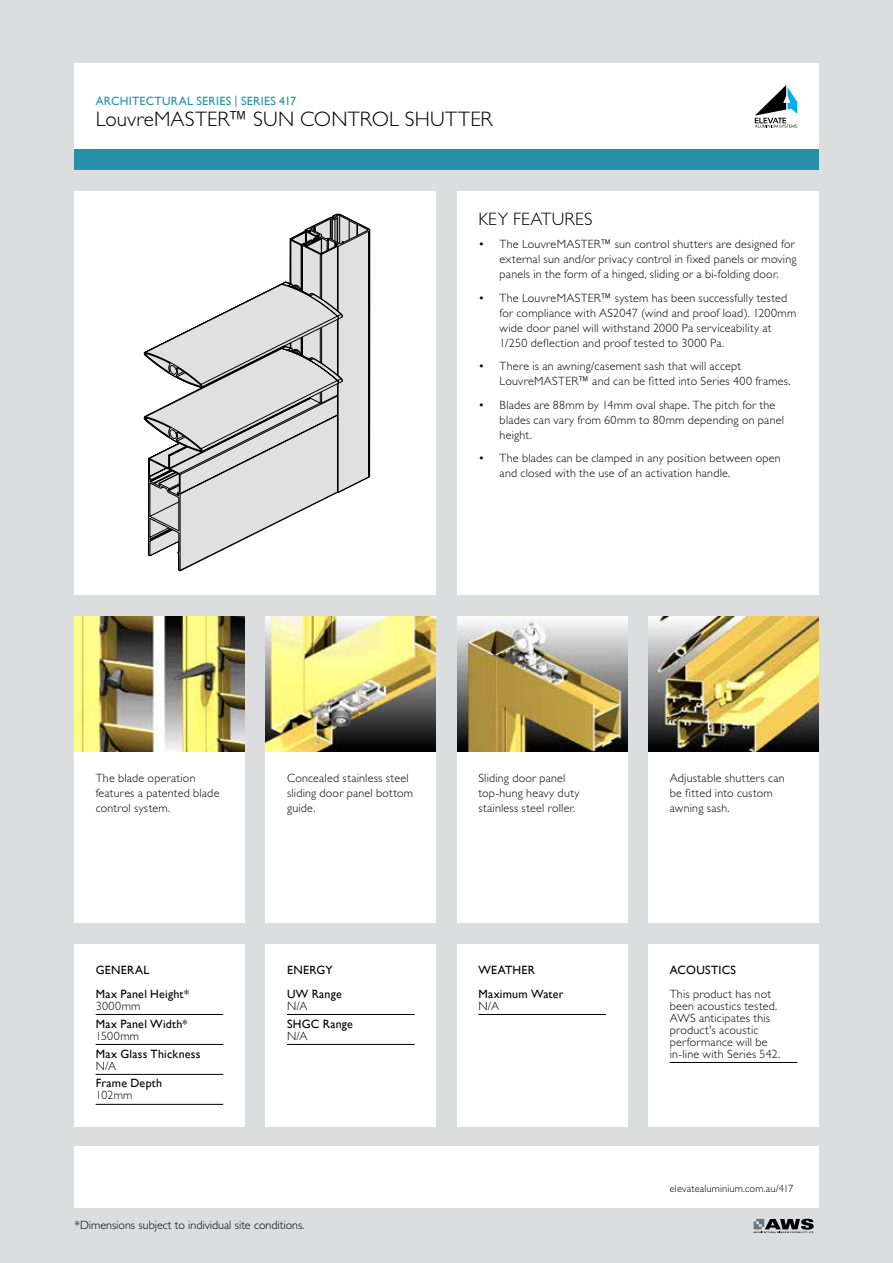
<style>
.page{position:relative;width:893px;height:1263px;background:#dcddde}
.page>*{position:absolute;margin:0;border:0;box-sizing:border-box;transform-origin:0 0}
.t1{font:300 21px "Gill Sans Std";letter-spacing:.01em;color:#000}
.t2{font:300 18px "Gill Sans Std";letter-spacing:.02em;color:#000}
.t3{font:300 12px/15px "Gill Sans Std";letter-spacing:.02em;color:#000}
.t4{font:12px/24px "Gill Sans";letter-spacing:.02em;color:#000}
.t5{font:300 12px "Gill Sans Std";color:#000}
.t6{font:12px "Gill Sans";letter-spacing:.025em;color:#2690a8}
.t7{font:300 10.5px "Gill Sans Std";letter-spacing:.01em;color:#000}
</style>
<div class="page">
<div style="left:74px;top:149px;width:745px;height:21px;background:#2690a8"></div>
<div style="left:74px;top:1146px;width:745px;height:62px;background:#fff"></div>
<div style="left:266px;top:944px;width:170px;height:183px;background:#fff"></div>
<hr style="left:287px;top:1014px;width:128px;height:1px;background:#000">
<hr style="left:287px;top:1044px;width:128px;height:1px;background:#000">
<div style="left:457px;top:944px;width:170px;height:183px;background:#fff"></div>
<hr style="left:478px;top:1014px;width:128px;height:1px;background:#000">
<div style="left:648px;top:944px;width:171px;height:183px;background:#fff"></div>
<hr style="left:670px;top:1062px;width:127px;height:1px;background:#000">
<div style="left:74px;top:191px;width:362px;height:404px;background:#fff"></div>
<svg style="left:144px;top:214px;width:226px;height:357px"></svg>
<svg style="left:145px;top:215px;width:222px;height:339px"></svg>
<img style="left:74px;top:617px;width:170px;height:136px">
<img style="left:266px;top:617px;width:170px;height:136px">
<img style="left:457px;top:617px;width:170px;height:136px">
<img style="left:648px;top:617px;width:171px;height:136px">
<div style="left:457px;top:191px;width:362px;height:404px;background:#fff"></div>
<div style="left:74px;top:753px;width:170px;height:170px;background:#fff"></div>
<div style="left:266px;top:753px;width:170px;height:170px;background:#fff"></div>
<div style="left:457px;top:753px;width:170px;height:170px;background:#fff"></div>
<div style="left:648px;top:753px;width:171px;height:170px;background:#fff"></div>
<div style="left:74px;top:64px;width:745px;height:85px;background:#fff"></div>
<div style="left:74px;top:944px;width:170px;height:183px;background:#fff"></div>
<hr style="left:96px;top:1014px;width:127px;height:1px;background:#000">
<hr style="left:96px;top:1044px;width:127px;height:1px;background:#000">
<hr style="left:96px;top:1074px;width:127px;height:1px;background:#000">
<hr style="left:96px;top:1104px;width:127px;height:1px;background:#000">
<svg style="left:753px;top:1219px;width:61px;height:14px"></svg>
<svg style="left:755px;top:85px;width:42px;height:43px"></svg>
<p class="t6" style="left:96px;top:94px;width:202px">ARCHITECTURAL SERIES | SERIES 417</p>
<h1 class="t1" style="left:96px;top:108px;width:398px">LouvreMASTER™ SUN CONTROL SHUTTER</h1>
<h2 class="t2" style="left:478px;top:209px;width:116px">KEY FEATURES</h2>
<p class="t3" style="left:500px;top:237px;width:298px;text-indent:-21px">• The LouvreMASTER™ sun control shutters are designed for external sun and/or privacy control in fixed panels or moving panels in the form of a hinged, sliding or a bi-folding door.</p>
<p class="t3" style="left:500px;top:290px;width:298px;text-indent:-21px">• The LouvreMASTER™ system has been successfully tested for compliance with AS2047 (wind and proof load). 1200mm wide door panel will withstand 2000 Pa serviceability at 1/250 deflection and proof tested to 3000 Pa.</p>
<p class="t3" style="left:500px;top:359px;width:293px;text-indent:-21px">• There is an awning/casement sash that will accept<br>LouvreMASTER™ and can be fitted into Series 400 frames.</p>
<p class="t3" style="left:500px;top:397px;width:286px;text-indent:-21px">• Blades are 88mm by 14mm oval shape. The pitch for the blades can vary from 60mm to 80mm depending on panel height.</p>
<p class="t3" style="left:500px;top:451px;width:283px;text-indent:-21px">• The blades can be clamped in any position between open and closed with the use of an activation handle.</p>
<p class="t3" style="left:96px;top:771px;width:125px">The blade operation features a patented blade control system.</p>
<p class="t3" style="left:287px;top:771px;width:128px">Concealed stainless steel sliding door panel bottom guide.</p>
<p class="t3" style="left:478px;top:771px;width:103px">Sliding door panel top-hung heavy duty stainless steel roller.</p>
<p class="t3" style="left:670px;top:771px;width:116px">Adjustable shutters can be fitted into custom awning sash.</p>
<p class="t4" style="left:96px;top:958px;width:95px">GENERAL<br>Max Panel Height*</p>
<p class="t3" style="left:96px;top:998px;width:46px">3000mm</p>
<p class="t4" style="left:96px;top:1012px;width:93px">Max Panel Width*</p>
<p class="t3" style="left:96px;top:1028px;width:45px">1500mm</p>
<p class="t4" style="left:96px;top:1042px;width:106px">Max Glass Thickness</p>
<p class="t3" style="left:96px;top:1058px;width:22px">N/A</p>
<p class="t4" style="left:96px;top:1072px;width:68px">Frame Depth</p>
<p class="t3" style="left:96px;top:1088px;width:38px">102mm</p>
<p class="t4" style="left:287px;top:958px;width:56px">ENERGY<br>UW Range</p>
<p class="t3" style="left:287px;top:998px;width:22px">N/A</p>
<p class="t4" style="left:287px;top:1012px;width:67px">SHGC Range</p>
<p class="t3" style="left:287px;top:1028px;width:22px">N/A</p>
<p class="t5" style="left:74px;top:1218px;width:232px">*Dimensions subject to individual site conditions.</p>
<p class="t4" style="left:478px;top:958px;width:87px">WEATHER<br>Maximum Water</p>
<p class="t3" style="left:478px;top:998px;width:22px">N/A</p>
<p class="t4" style="left:670px;top:958px;width:68px">ACOUSTICS</p>
<p class="t3" style="left:670px;top:988px;width:112px;line-height:12px">This product has not been acoustics tested.<br>AWS anticipates this product's acoustic performance will be in-line with Series 542.</p>
<p class="t7" style="left:670px;top:1183px;width:125px">elevatealuminium.com.au/417</p>
</div>
